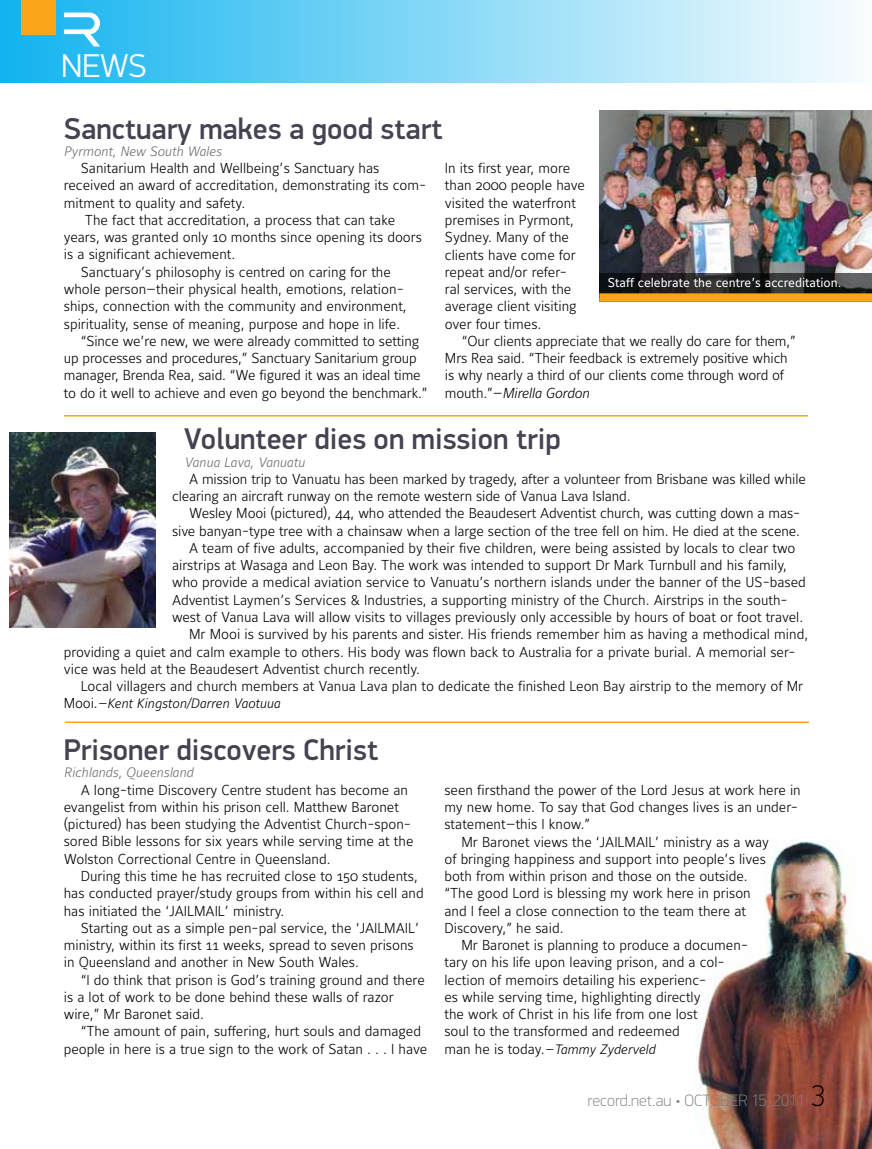
<style>
.page{position:relative;width:872px;height:1149px;background:#fff}
.page>*{position:absolute;margin:0;border:0;box-sizing:border-box;transform-origin:0 0}
.t1{font:300 33px "PF Din Display Pro";color:#fff}
.t2{font:500 30px "PF Din Display Pro";color:#454351}
.t3{font:100 16.5px "PF Din Display Pro";color:#808285}
.t4{font:300 14.25px/17.2px "Maurea";color:#000}
.t5{font:italic 300 13.5px "Maurea";color:#000}
.t6{font:italic 300 13.5px "Maurea";color:#6d6e71}
.t7{font:12.75px "Maurea Regular Lf";color:#fff}
.s1{font-style:italic}
.s2{font-style:normal;font-size:14.25px}
.s3{font-size:30px;color:#000}
</style>
<div class="page">
<div style="left:0;top:0;width:872px;height:83px;background:linear-gradient(to right,#13b3ee,#f8fdff)"></div>
<div style="left:21px;top:0;width:34px;height:34px;background:#faa61a"></div>
<svg style="left:64px;top:13px;width:36px;height:33px"></svg>
<img style="left:599px;top:110px;width:273px;height:163px">
<img style="left:695px;top:839px;width:177px;height:309px">
<img style="left:10px;top:432px;width:145px;height:195px">
<svg style="left:599px;top:273px;width:273px;height:20px;background:#242426"></svg>
<div style="left:599px;top:293px;width:273px;height:8px;background:#faa61a"></div>
<hr style="left:65px;top:721px;width:744px;height:1px;background:#faa61a">
<hr style="left:64px;top:415px;width:744px;height:1px;background:#faa61a">
<h1 class="t1" style="left:62px;top:47px;width:86px">NEWS</h1>
<h2 class="t2" style="left:64px;top:110px;width:380px">Sanctuary makes a good start</h2>
<p class="t6" style="left:64px;top:143px;width:159px">Pyrmont, New South Wales</p>
<p class="t4" style="left:81px;top:160px;width:300px">Sanitarium Health and Wellbeing’s Sanctuary has</p>
<p class="t4" style="left:64px;top:177px;width:364px">received an award of accreditation, demonstrating its com-</p>
<p class="t4" style="left:64px;top:195px;width:183px">mitment to quality and safety.</p>
<p class="t4" style="left:85px;top:212px;width:312px">The fact that accreditation, a process that can take</p>
<p class="t4" style="left:64px;top:229px;width:360px">years, was granted only 10 months since opening its doors</p>
<p class="t4" style="left:64px;top:246px;width:173px">is a significant achievement.</p>
<p class="t4" style="left:81px;top:264px;width:312px">Sanctuary’s philosophy is centred on caring for the</p>
<p class="t4" style="left:64px;top:281px;width:341px">whole person—their physical health, emotions, relation-</p>
<p class="t4" style="left:64px;top:298px;width:344px">ships, connection with the community and environment,</p>
<p class="t4" style="left:64px;top:315px;width:338px">spirituality, sense of meaning, purpose and hope in life.</p>
<p class="t4" style="left:81px;top:333px;width:340px">“Since we’re new, we were already committed to setting</p>
<p class="t4" style="left:64px;top:350px;width:354px">up processes and procedures,” Sanctuary Sanitarium group</p>
<p class="t4" style="left:64px;top:367px;width:358px">manager, Brenda Rea, said. “We figured it was an ideal time</p>
<p class="t4" style="left:64px;top:384px;width:365px">to do it well to achieve and even go beyond the benchmark.”</p>
<p class="t4" style="left:445px;top:160px;width:141px">In its first year, more than 2000 people have visited the waterfront premises in Pyrmont,<br>Sydney. Many of the clients have come for repeat and/or refer&shy;ral services, with the average client visiting over four times.</p>
<p class="t4" style="left:445px;top:333px;width:352px;text-indent:17px">“Our clients appreciate that we really do care for them,” Mrs Rea said. “Their feedback is extremely positive which is why nearly a third of our clients come through word of mouth.”—<span class="s1">Mirella Gordon</span></p>
<p class="t7" style="left:608px;top:275px;width:235px">Staff celebrate the centre’s accreditation.</p>
<h2 class="t2" style="left:184px;top:421px;width:378px">Volunteer dies on mission trip</h2>
<p class="t6" style="left:184px;top:454px;width:122px">Vanua Lava, Vanuatu</p>
<p class="t4" style="left:172px;top:471px;width:635px;text-indent:17px">A mission trip to Vanuatu has been marked by tragedy, after a volunteer from Brisbane was killed while clearing an aircraft runway on the remote western side of Vanua Lava Island.</p>
<p class="t4" style="left:189px;top:505px;width:613px">Wesley Mooi (pictured), 44, who attended the Beaudesert Adventist church, was cutting down a mas-</p>
<p class="t4" style="left:172px;top:522px;width:629px">sive banyan-type tree with a chainsaw when a large section of the tree fell on him. He died at the scene.</p>
<p class="t4" style="left:189px;top:540px;width:608px">A team of five adults, accompanied by their five children, were being assisted by locals to clear two</p>
<p class="t4" style="left:172px;top:557px;width:616px">airstrips at Wasaga and Leon Bay. The work was intended to support Dr Mark Turnbull and his family,</p>
<p class="t4" style="left:172px;top:574px;width:635px">who provide a medical aviation service to Vanuatu’s northern islands under the banner of the US-based</p>
<p class="t4" style="left:172px;top:591px;width:617px">Adventist Laymen’s Services &amp; Industries, a supporting ministry of the Church. Airstrips in the south-</p>
<p class="t4" style="left:172px;top:609px;width:632px">west of Vanua Lava will allow visits to villages previously only accessible by hours of boat or foot travel.</p>
<p class="t4" style="left:189px;top:626px;width:620px">Mr Mooi is survived by his parents and sister. His friends remember him as having a methodical mind,</p>
<p class="t4" style="left:64px;top:643px;width:733px">providing a quiet and calm example to others. His body was flown back to Australia for a private burial. A memorial ser-</p>
<p class="t4" style="left:64px;top:660px;width:358px">vice was held at the Beaudesert Adventist church recently.</p>
<p class="t4" style="left:81px;top:678px;width:724px">Local villagers and church members at Vanua Lava plan to dedicate the finished Leon Bay airstrip to the memory of Mr</p>
<p class="t5" style="left:64px;top:695px;width:218px"><span class="s2">Mooi.</span>—Kent Kingston/Darren Vaotuua</p>
<h2 class="t2" style="left:64px;top:731px;width:316px">Prisoner discovers Christ</h2>
<p class="t6" style="left:64px;top:764px;width:131px">Richlands, Queensland</p>
<p class="t4" style="left:64px;top:781px;width:351px;text-indent:17px">A long-time Discovery Centre student has become an evangelist from within his prison cell. Matthew Baronet (pictured) has been studying the Adventist Church-spon&shy;sored Bible lessons for six years while serving time at the Wolston Correctional Centre in Queensland.</p>
<p class="t4" style="left:64px;top:867px;width:361px;text-indent:17px">During this time he has recruited close to 150 students, has conducted prayer/study groups from within his cell and has initiated the ‘JAILMAIL’ ministry.</p>
<p class="t4" style="left:64px;top:919px;width:357px;text-indent:17px">Starting out as a simple pen-pal service, the ‘JAILMAIL’ ministry, within its first 11 weeks, spread to seven prisons in Queensland and another in New South Wales.</p>
<p class="t4" style="left:64px;top:971px;width:362px;text-indent:17px">“I do think that prison is God’s training ground and there is a lot of work to be done behind these walls of razor wire,” Mr Baronet said.</p>
<p class="t4" style="left:64px;top:1023px;width:365px;text-indent:17px">“The amount of pain, suffering, hurt souls and damaged people in here is a true sign to the work of Satan . . . I have</p>
<p class="t4" style="left:444px;top:781px;width:358px">seen firsthand the power of the Lord Jesus at work here in</p>
<p class="t4" style="left:444px;top:798px;width:355px">my new home. To say that God changes lives is an under-</p>
<p class="t4" style="left:444px;top:816px;width:147px">statement—this I know.”</p>
<p class="t4" style="left:461px;top:833px;width:309px">Mr Baronet views the ‘JAILMAIL’ ministry as a way</p>
<p class="t4" style="left:444px;top:850px;width:323px">of bringing happiness and support into people’s lives</p>
<p class="t4" style="left:444px;top:868px;width:305px">both from within prison and those on the outside.</p>
<p class="t4" style="left:444px;top:885px;width:308px">“The good Lord is blessing my work here in prison</p>
<p class="t4" style="left:444px;top:902px;width:303px">and I feel a close connection to the team there at</p>
<p class="t4" style="left:444px;top:919px;width:121px">Discovery,” he said.</p>
<p class="t4" style="left:461px;top:937px;width:288px">Mr Baronet is planning to produce a documen-</p>
<p class="t4" style="left:444px;top:954px;width:282px">tary on his life upon leaving prison, and a col-</p>
<p class="t4" style="left:444px;top:971px;width:263px">lection of memoirs detailing his experienc-</p>
<p class="t4" style="left:444px;top:988px;width:258px">es while serving time, highlighting directly</p>
<p class="t4" style="left:444px;top:1006px;width:255px">the work of Christ in his life from one lost</p>
<p class="t4" style="left:444px;top:1023px;width:237px">soul to the transformed and redeemed</p>
<p class="t5" style="left:444px;top:1040px;width:212px"><span class="s2">man he is today.</span>—Tammy Zyderveld</p>
<p class="t3" style="left:587px;top:1090px;width:239px">record.net.au • OCTOBER 15, 2011 <span class="s3">3</span></p>
</div>
